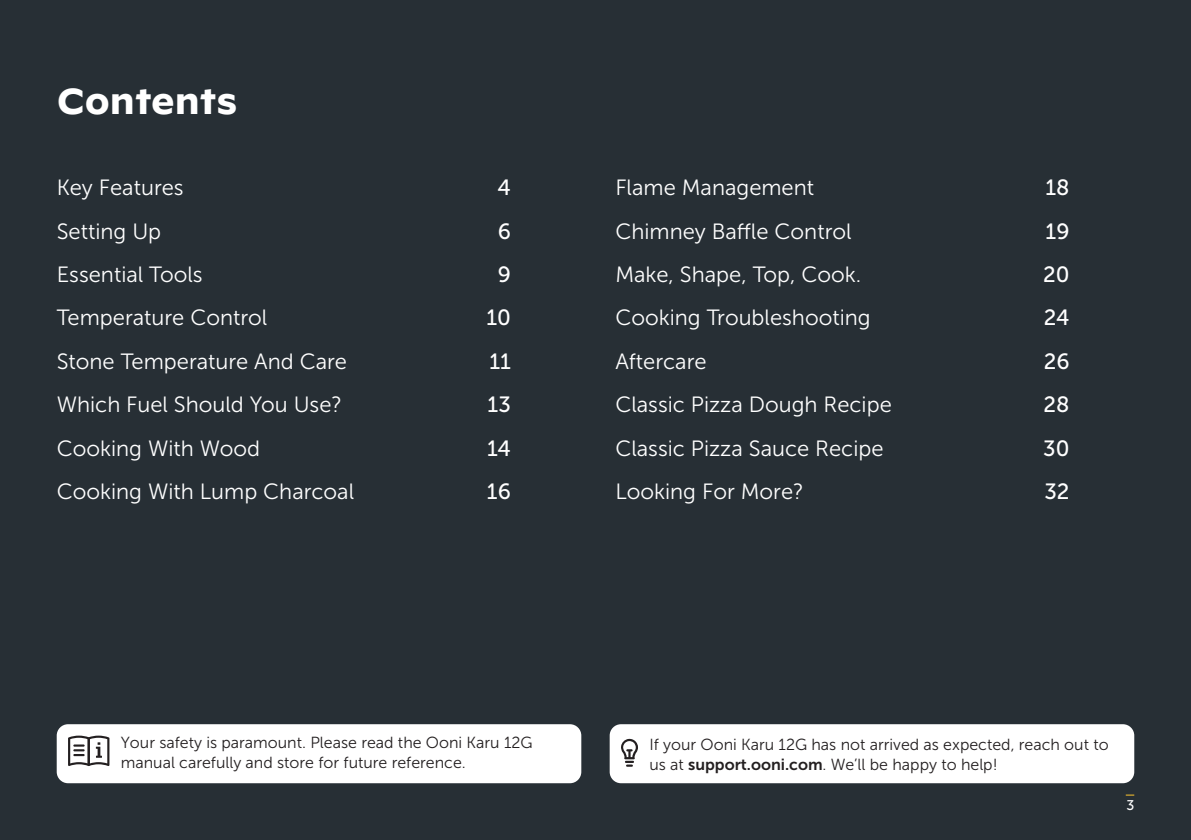
<style>
.page{position:relative;width:1191px;height:840px;background:#fff}
.page>*{position:absolute;margin:0;border:0;box-sizing:border-box;transform-origin:0 0}
.White_Page_Title{font:700 36px "Decimal";color:#fff}
.Contents{font:22px "Museo Sans 300";color:#fff}
.Contents-2{font:22px "Museo Sans 500";color:#fff}
.t1{font:16px/20px "Museo Sans 300";color:#231f20}
.t2{font:14px "Museo Sans 500";color:#fff}
.s1{font-family:"Museo Sans 700"}
</style>
<div class="page">
<div style="left:0;top:0;width:1191px;height:839px;background:#272f35"></div>
<div style="left:609px;top:723px;width:525px;height:59px;background:#fff;border-radius:11px"></div>
<svg style="left:621px;top:738px;width:17px;height:28px"></svg>
<div style="left:57px;top:723px;width:524px;height:59px;background:#fff;border-radius:11px"></div>
<svg style="left:68px;top:735px;width:41px;height:30px"></svg>
<p class="White_Page_Title" style="left:57px;top:80px;width:182px">Contents</p>
<p class="Contents" style="left:57px;top:176px;width:128px">Key Features</p>
<p class="Contents-2" style="left:497px;top:175px;width:15px">4</p>
<p class="Contents" style="left:57px;top:219px;width:106px">Setting Up</p>
<p class="Contents-2" style="left:498px;top:219px;width:15px">6</p>
<p class="Contents" style="left:57px;top:262px;width:147px">Essential Tools</p>
<p class="Contents-2" style="left:498px;top:262px;width:15px">9</p>
<p class="Contents" style="left:57px;top:306px;width:212px">Temperature Control</p>
<p class="Contents-2" style="left:486px;top:305px;width:26px">10</p>
<p class="Contents" style="left:57px;top:349px;width:292px">Stone Temperature And Care</p>
<p class="Contents-2" style="left:489px;top:349px;width:23px">11</p>
<p class="Contents" style="left:57px;top:392px;width:287px">Which Fuel Should You Use?</p>
<p class="Contents-2" style="left:487px;top:392px;width:25px">13</p>
<p class="Contents" style="left:57px;top:436px;width:205px">Cooking With Wood</p>
<p class="Contents-2" style="left:487px;top:435px;width:25px">14</p>
<p class="Contents" style="left:57px;top:479px;width:299px">Cooking With Lump Charcoal</p>
<p class="Contents-2" style="left:487px;top:479px;width:25px">16</p>
<p class="Contents" style="left:615px;top:176px;width:200px">Flame Management</p>
<p class="Contents-2" style="left:1045px;top:175px;width:26px">18</p>
<p class="Contents" style="left:615px;top:219px;width:238px">Chimney Baffle Control</p>
<p class="Contents-2" style="left:1045px;top:219px;width:25px">19</p>
<p class="Contents" style="left:615px;top:262px;width:247px">Make, Shape, Top, Cook.</p>
<p class="Contents-2" style="left:1043px;top:262px;width:28px">20</p>
<p class="Contents" style="left:615px;top:306px;width:257px">Cooking Troubleshooting</p>
<p class="Contents-2" style="left:1044px;top:305px;width:27px">24</p>
<p class="Contents" style="left:615px;top:349px;width:93px">Aftercare</p>
<p class="Contents-2" style="left:1043px;top:349px;width:27px">26</p>
<p class="Contents" style="left:615px;top:392px;width:278px">Classic Pizza Dough Recipe</p>
<p class="Contents-2" style="left:1043px;top:392px;width:27px">28</p>
<p class="Contents" style="left:615px;top:436px;width:270px">Classic Pizza Sauce Recipe</p>
<p class="Contents-2" style="left:1043px;top:435px;width:28px">30</p>
<p class="Contents" style="left:615px;top:479px;width:190px">Looking For More?</p>
<p class="Contents-2" style="left:1044px;top:479px;width:27px">32</p>
<p class="t1" style="left:121px;top:731px;width:413px">Your safety is paramount. Please read the Ooni Karu 12G manual carefully and store for future reference.</p>
<p class="t1" style="left:649px;top:734px;width:461px">If your Ooni Karu 12G has not arrived as expected, reach out to us at <span class="s1">support.ooni.com</span>. We’ll be happy to help!</p>
<p class="t2" style="left:1126px;top:797px;width:9px">3</p>
</div>
